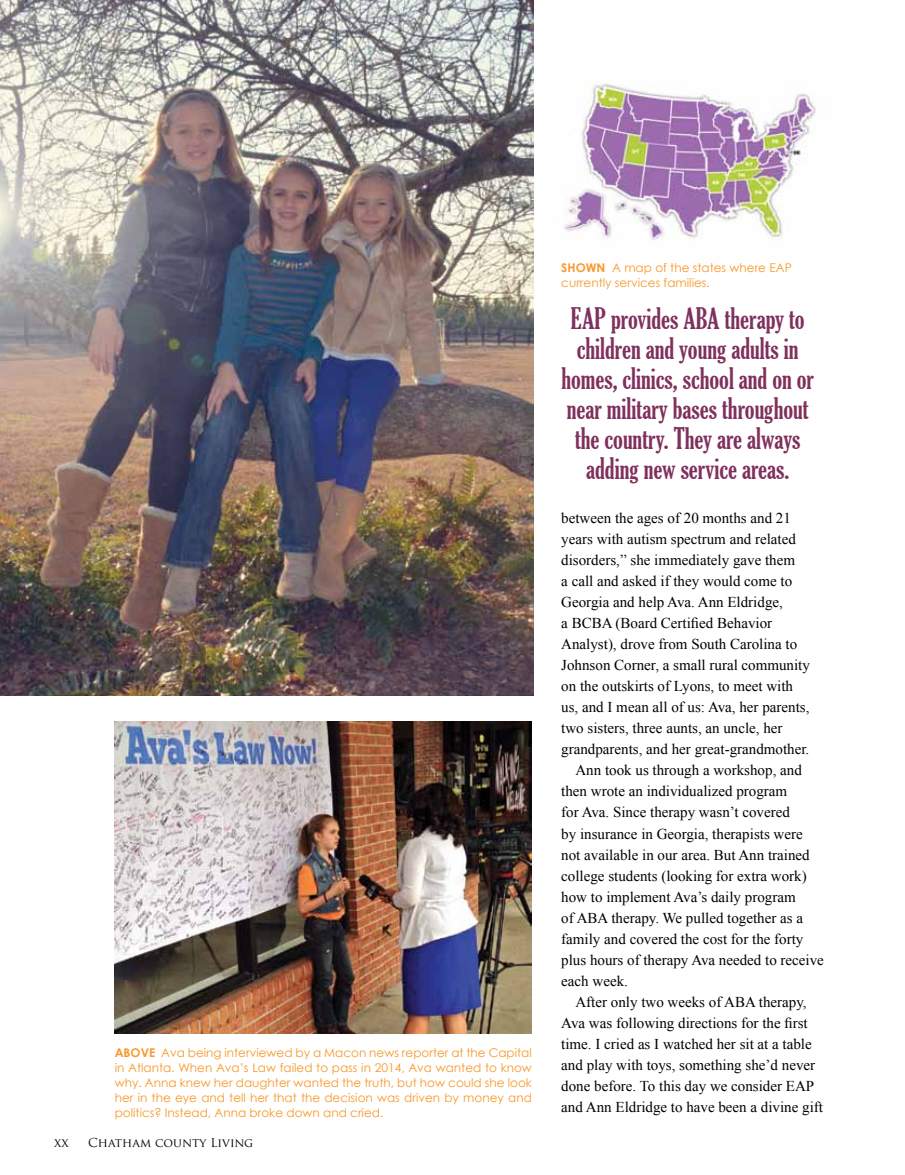
<style>
.page{position:relative;width:905px;height:1175px;background:#fff}
.page>*{position:absolute;margin:0;border:0;box-sizing:border-box;transform-origin:0 0}
.t1{font:extra-condensed 28.5px/30px "Gloucester";color:#80305d;text-align:center}
.t2{font:15px "Times New Roman";color:#000}
.t3{font:12px/15px "Century Gothic";color:#f8982a;text-align:justify}
.t4{font:12px "Trajan Pro";color:#000}
.s1{font-weight:700}
</style>
<div class="page">
<img style="left:565px;top:84px;width:251px;height:156px">
<img style="left:115px;top:721px;width:417px;height:313px">
<img style="left:0;top:0;width:533px;height:695px">
<p class="t3" style="left:115px;top:1045px;width:418px"><span class="s1">ABOVE</span> Ava being interviewed by a Macon news reporter at the Capital in Atlanta. When Ava’s Law failed to pass in 2014, Ava wanted to know why. Anna knew her daughter wanted the truth, but how could she look her in the eye and tell her that the decision was driven by money and politics? Instead, Anna broke down and cried.</p>
<p class="t4" style="left:54px;top:1135px;width:16px">xx</p>
<p class="t4" style="left:88px;top:1135px;width:166px">Chatham county Living</p>
<p class="t3" style="left:561px;top:260px;width:232px"><span class="s1">SHOWN</span> A map of the states where EAP currently services families.</p>
<h1 class="t1" style="left:561px;top:304px;width:254px">EAP provides ABA therapy to children and young adults in homes, clinics, school and on or near military bases throughout the country. They are always adding new service areas.</h1>
<p class="t2" style="left:561px;top:508px;width:231px">between the ages of 20 months and 21</p>
<p class="t2" style="left:561px;top:529px;width:236px">years with autism spectrum and related</p>
<p class="t2" style="left:561px;top:550px;width:235px">disorders,” she immediately gave them</p>
<p class="t2" style="left:561px;top:571px;width:232px">a call and asked if they would come to</p>
<p class="t2" style="left:561px;top:592px;width:223px">Georgia and help Ava. Ann Eldridge,</p>
<p class="t2" style="left:561px;top:613px;width:212px">a BCBA (Board Certified Behavior</p>
<p class="t2" style="left:561px;top:634px;width:237px">Analyst), drove from South Carolina to</p>
<p class="t2" style="left:561px;top:655px;width:250px">Johnson Corner, a small rural community</p>
<p class="t2" style="left:561px;top:676px;width:233px">on the outskirts of Lyons, to meet with</p>
<p class="t2" style="left:561px;top:697px;width:249px">us, and I mean all of us: Ava, her parents,</p>
<p class="t2" style="left:561px;top:718px;width:223px">two sisters, three aunts, an uncle, her</p>
<p class="t2" style="left:561px;top:739px;width:249px">grandparents, and her great-grandmother.</p>
<p class="t2" style="left:575px;top:760px;width:228px">Ann took us through a workshop, and</p>
<p class="t2" style="left:561px;top:781px;width:227px">then wrote an individualized program</p>
<p class="t2" style="left:561px;top:802px;width:230px">for Ava. Since therapy wasn’t covered</p>
<p class="t2" style="left:561px;top:823px;width:243px">by insurance in Georgia, therapists were</p>
<p class="t2" style="left:561px;top:844px;width:250px">not available in our area. But Ann trained</p>
<p class="t2" style="left:561px;top:865px;width:247px">college students (looking for extra work)</p>
<p class="t2" style="left:561px;top:886px;width:236px">how to implement Ava’s daily program</p>
<p class="t2" style="left:561px;top:907px;width:243px">of ABA therapy. We pulled together as a</p>
<p class="t2" style="left:561px;top:928px;width:244px">family and covered the cost for the forty</p>
<p class="t2" style="left:561px;top:949px;width:264px">plus hours of therapy Ava needed to receive</p>
<p class="t2" style="left:561px;top:970px;width:68px">each week.</p>
<p class="t2" style="left:575px;top:991px;width:233px">After only two weeks of ABA therapy,</p>
<p class="t2" style="left:561px;top:1012px;width:248px">Ava was following directions for the first</p>
<p class="t2" style="left:561px;top:1033px;width:252px">time. I cried as I watched her sit at a table</p>
<p class="t2" style="left:561px;top:1054px;width:255px">and play with toys, something she’d never</p>
<p class="t2" style="left:561px;top:1075px;width:254px">done before. To this day we consider EAP</p>
<p class="t2" style="left:561px;top:1096px;width:263px">and Ann Eldridge to have been a divine gift</p>
</div>
